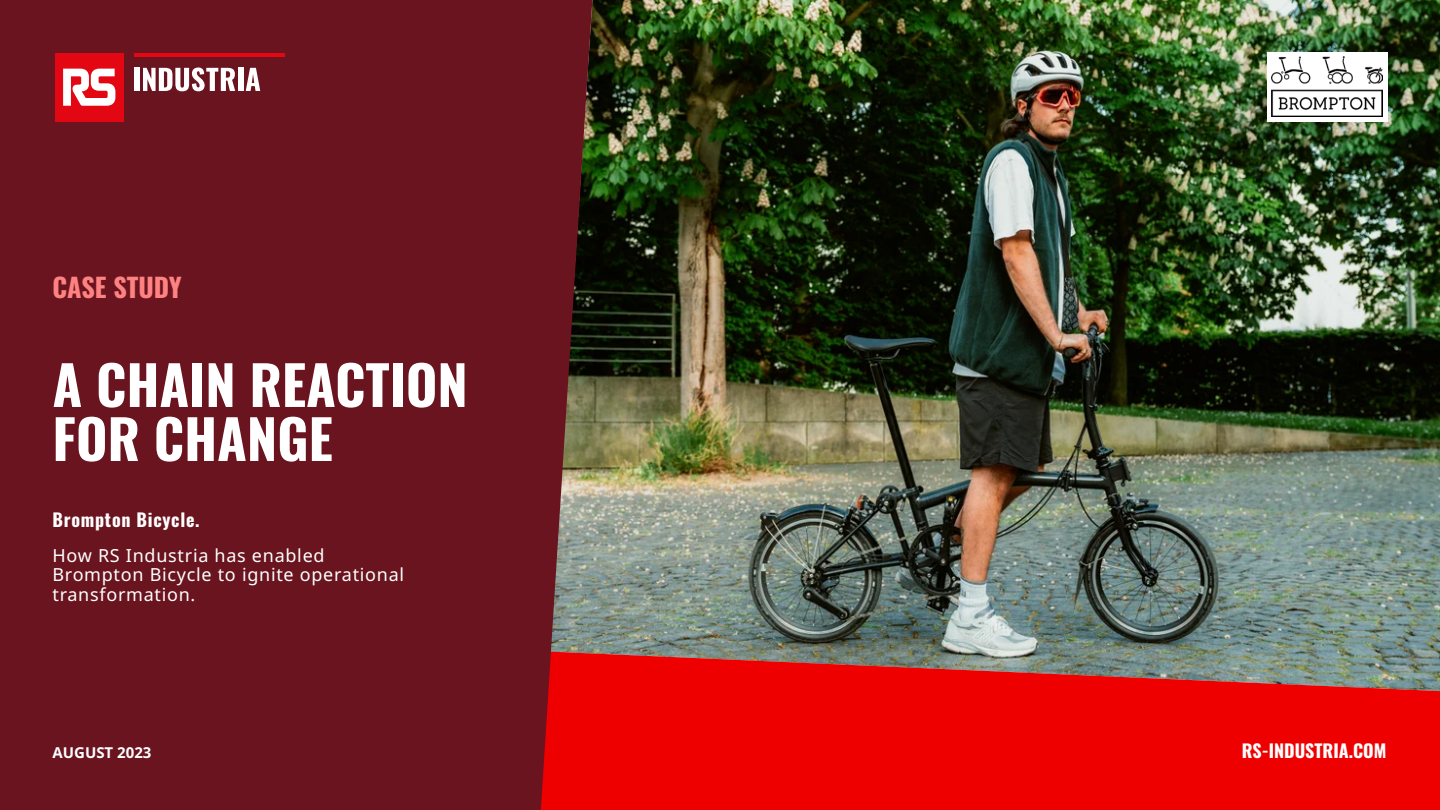
<style>
.page{position:relative;width:1440px;height:810px;background:#fff}
.page>*{position:absolute;margin:0;border:0;box-sizing:border-box;transform-origin:0 0}
.t1{font:700 54px/54px "Oswald";color:#fff}
.t2{font:700 26.25px "Oswald";color:#ff8282}
.t3{font:18px/19.5px "Noto Sans";letter-spacing:.04em;color:#fff}
.t4{font:700 18px "Oswald";color:#fff}
.t5{font:700 18px "Oswald";letter-spacing:.04em;color:#fff}
.t6{font:700 15px "Noto Sans";color:#fff}
</style>
<div class="page">
<img style="left:592px;top:0;width:848px;height:652px">
<svg style="left:592px;top:652px;width:848px;height:158px;background:#e01211"></svg>
<div style="left:0;top:0;width:592px;height:810px;background:#69141e"></div>
<div style="left:135px;top:68px;width:5px;height:23px;background:#fff"></div>
<svg style="left:143px;top:68px;width:92px;height:23px"></svg>
<div style="left:238px;top:68px;width:5px;height:23px;background:#fff"></div>
<svg style="left:246px;top:68px;width:14px;height:23px"></svg>
<hr style="left:134px;top:53px;width:151px;height:3px;background:#e30613">
<div style="left:55px;top:53px;width:68px;height:68px;background:#e30613"></div>
<svg style="left:63px;top:69px;width:52px;height:37px"></svg>
<div style="left:1267px;top:52px;width:121px;height:70px;background:#fff"></div>
<img style="left:1272px;top:57px;width:111px;height:60px">
<h2 class="t2" style="left:52px;top:273px;width:131px">CASE STUDY</h2>
<h1 class="t1" style="left:52px;top:361px;width:417px">A CHAIN REACTION<br>FOR CHANGE</h1>
<p class="t5" style="left:52px;top:511px;width:149px">Brompton Bicycle.</p>
<p class="t3" style="left:52px;top:546px;width:353px">How RS Industria has enabled<br>Brompton Bicycle to ignite operational transformation.</p>
<p class="t6" style="left:52px;top:741px;width:101px">AUGUST 2023</p>
<p class="t4" style="left:1242px;top:741px;width:146px">RS-INDUSTRIA.COM</p>
</div>
